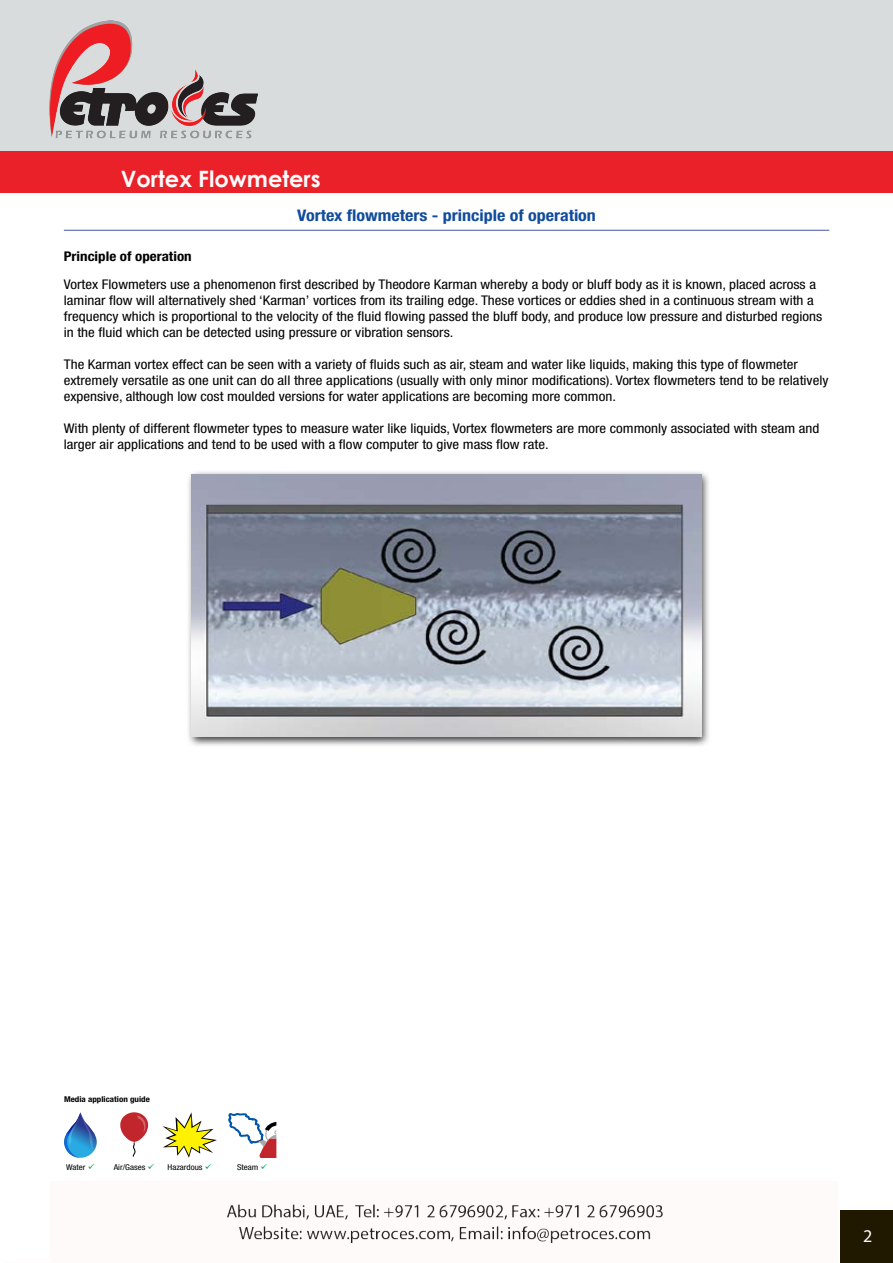
<style>
.page{position:relative;width:893px;height:1263px;background:#fff}
.page>*{position:absolute;margin:0;border:0;box-sizing:border-box;transform-origin:0 0}
.t1{font:700 22.5px "Century Gothic";color:#fcfcfc}
.t2{font:18px "Myriad Pro";color:#fcfcfc}
.t3{font:700 condensed 16.05px "Helvetica Neue";color:#114b9c;scale:1.12 1}
.t4{font:condensed 13.35px/16px "Helvetica Neue";color:#000;scale:1.12 1}
.t5{font:700 condensed 13.35px "Helvetica Neue";color:#000;scale:1.12 1}
.t6{font:condensed 7.95px "Helvetica Neue";color:#000;scale:1.12 1}
.t7{font:700 condensed 7.95px "Helvetica Neue";color:#000;scale:1.12 1}
.s1{color:#009952}
</style>
<div class="page">
<hr style="left:64px;top:230px;width:765px;height:1px;background:#727fba">
<div style="left:186px;top:470px;width:532px;height:283px;background:#000;opacity:.75"></div>
<img style="left:192px;top:474px;width:509px;height:263px">
<svg style="left:120px;top:1112px;width:28px;height:45px"></svg>
<svg style="left:162px;top:1112px;width:55px;height:46px"></svg>
<svg style="left:228px;top:1113px;width:48px;height:45px"></svg>
<svg style="left:64px;top:1112px;width:33px;height:46px"></svg>
<div style="left:3px;top:1181px;width:889px;height:81px;background:#fefaf9"></div>
<img style="left:227px;top:1204px;width:436px;height:39px">
<div style="left:1px;top:1px;width:49px;height:1260px;background:#fff"></div>
<div style="left:839px;top:1px;width:54px;height:1260px;background:#fff"></div>
<div style="left:0;top:0;width:893px;height:152px;background:#d9dcdd"></div>
<img style="left:50px;top:21px;width:208px;height:118px">
<div style="left:0;top:152px;width:893px;height:41px;background:#ea2128"></div>
<div style="left:840px;top:1210px;width:53px;height:53px;background:#201900"></div>
<h1 class="t1" style="left:121px;top:162px;width:201px">Vortex Flowmeters</h1>
<p class="t5" style="left:64px;top:248px;width:116px">Principle of operation</p>
<p class="t3" style="left:297px;top:206px;width:268px">Vortex flowmeters - principle of operation</p>
<p class="t4" style="left:64px;top:276px;width:679px">Vortex Flowmeters use a phenomenon first described by Theodore Karman whereby a body or bluff body as it is known, placed across a laminar flow will alternatively shed ‘Karman’ vortices from its trailing edge. These vortices or eddies shed in a continuous stream with a frequency which is proportional to the velocity of the fluid flowing passed the bluff body, and produce low pressure and disturbed regions in the fluid which can be detected using pressure or vibration sensors.</p>
<p class="t4" style="left:64px;top:356px;width:684px">The Karman vortex effect can be seen with a variety of fluids such as air, steam and water like liquids, making this type of flowmeter extremely versatile as one unit can do all three applications (usually with only minor modifications). Vortex flowmeters tend to be relatively expensive, although low cost moulded versions for water applications are becoming more common.</p>
<p class="t4" style="left:64px;top:420px;width:676px">With plenty of different flowmeter types to measure water like liquids, Vortex flowmeters are more commonly associated with steam and larger air applications and tend to be used with a flow computer to give mass flow rate.</p>
<p class="t7" style="left:64px;top:1094px;width:78px">Media application guide</p>
<p class="t6" style="left:66px;top:1163px;width:27px">Water <span class="s1">✓</span></p>
<p class="t6" style="left:114px;top:1162px;width:38px">Air/Gases <span class="s1">✓</span></p>
<p class="t6" style="left:168px;top:1163px;width:41px">Hazardous <span class="s1">✓</span></p>
<p class="t6" style="left:237px;top:1163px;width:29px">Steam <span class="s1">✓</span></p>
<h2 class="t2" style="left:863px;top:1225px;width:11px">2</h2>
</div>
